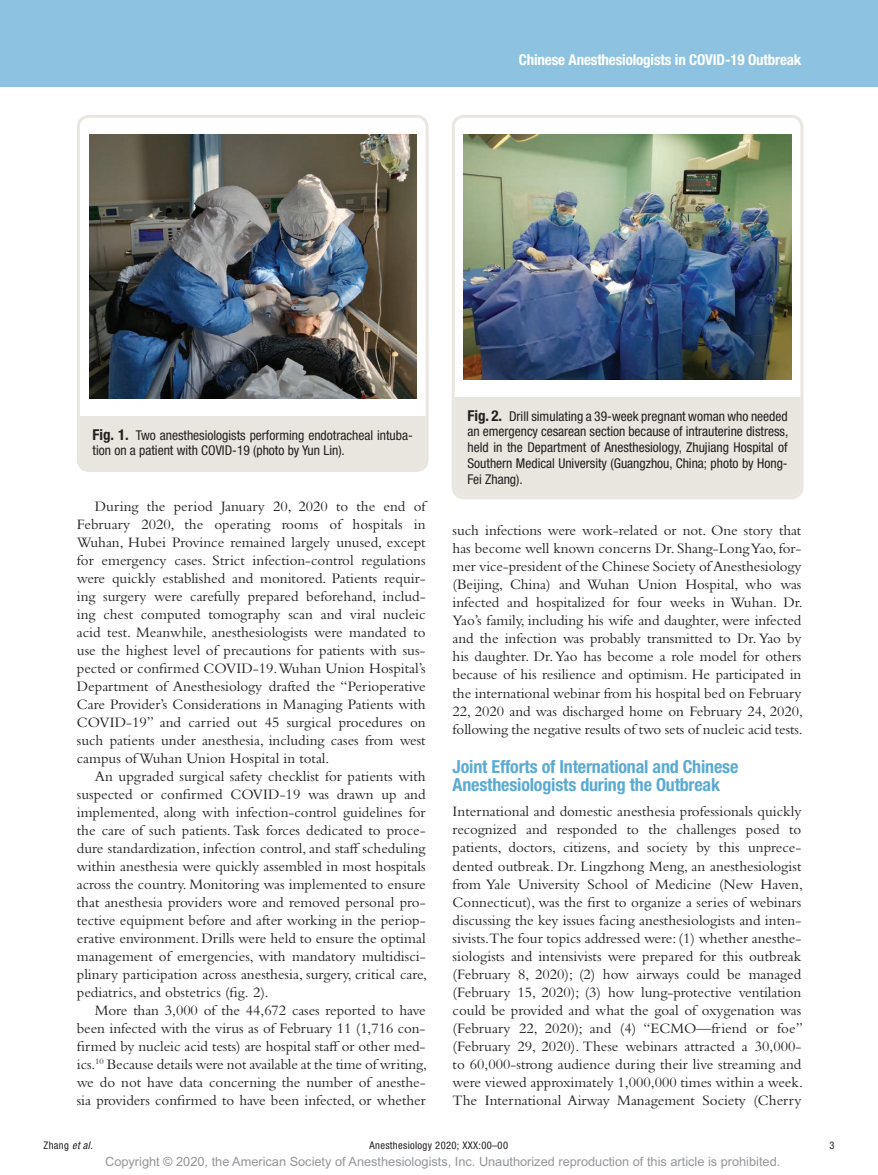
<style>
.page{position:relative;width:878px;height:1175px;background:#fff}
.page>*{position:absolute;margin:0;border:0;box-sizing:border-box;transform-origin:0 0}
.t1{font:700 condensed 18px/18px "Helvetica Neue LT Std";letter-spacing:-.01em;color:#5caad4}
.t2{font:15px/18px "Bembo Std";color:#231f20;text-align:justify}
.t3{font:700 condensed 15px "Helvetica Neue LT Std";letter-spacing:-.01em;color:#fff}
.t4{font:condensed 13.5px/15.8px "Helvetica Neue LT Std";color:#231f20}
.t5{font:12.75px "Arial MT Std";color:#939598}
.t6{font:condensed 10.5px "Helvetica Neue LT Std";letter-spacing:.03em;color:#231f20}
.s1{font-weight:700;font-size:15px}
.s2{font-style:italic}
</style>
<div class="page">
<div style="left:0;top:0;width:878px;height:86px;background:#8dc3e0"></div>
<img style="left:89px;top:134px;width:327px;height:265px">
<div style="left:80px;top:416px;width:345px;height:53px;background:#e9e6df"></div>
<div style="left:77px;top:115px;width:351px;height:357px;border:3px solid #e9e6df;border-radius:11px"></div>
<img style="left:464px;top:134px;width:327px;height:246px">
<div style="left:454px;top:397px;width:346px;height:99px;background:#e9e6df"></div>
<div style="left:451px;top:115px;width:352px;height:384px;border:3px solid #e9e6df;border-radius:11px"></div>
<p class="t3" style="left:519px;top:51px;width:284px">Chinese Anesthesiologists in COVID-19 Outbreak</p>
<p class="t4" style="left:93px;top:427px;width:322px"><span class="s1">Fig. 1.</span> Two anesthesiologists performing endotracheal intuba&shy;tion on a patient with COVID-19 (photo by Yun Lin).</p>
<p class="t2" style="left:77px;top:496px;width:350px;text-indent:18px">During the period January 20, 2020 to the end of February 2020, the operating rooms of hospitals in Wuhan, Hubei Province remained largely unused, except for emergency cases. Strict infection-control regulations were quickly established and monitored. Patients requir&shy;ing surgery were carefully prepared beforehand, includ&shy;ing chest computed tomography scan and viral nucleic acid test. Meanwhile, anesthesiologists were mandated to use the highest level of precautions for patients with sus&shy;pected or confirmed COVID-19. Wuhan Union Hospital’s Department of Anesthesiology drafted the “Perioperative Care Provider’s Considerations in Managing Patients with COVID-19” and carried out 45 surgical procedures on such patients under anesthesia, including cases from west campus of Wuhan Union Hospital in total.</p>
<p class="t2" style="left:77px;top:766px;width:352px;text-indent:18px">An upgraded surgical safety checklist for patients with suspected or confirmed COVID-19 was drawn up and implemented, along with infection-control guidelines for the care of such patients. Task forces dedicated to proce&shy;dure standardization, infection control, and staff scheduling within anesthesia were quickly assembled in most hospitals across the country. Monitoring was implemented to ensure that anesthesia providers wore and removed personal pro&shy;tective equipment before and after working in the periop&shy;erative environment. Drills were held to ensure the optimal management of emergencies, with mandatory multidisci&shy;plinary participation across anesthesia, surgery, critical care, pediatrics, and obstetrics (fig. 2).</p>
<p class="t2" style="left:77px;top:1000px;width:352px;text-indent:18px">More than 3,000 of the 44,672 cases reported to have been infected with the virus as of February 11 (1,716 con&shy;firmed by nucleic acid tests) are hospital staff or other med&shy;ics.<sup>10</sup> Because details were not available at the time of writing, we do not have data concerning the number of anesthe&shy;sia providers confirmed to have been infected, or whether</p>
<p class="t4" style="left:467px;top:408px;width:322px;text-align:justify"><span class="s1">Fig. 2.</span> Drill simulating a 39-week pregnant woman who needed an emergency cesarean section because of intrauterine distress, held in the Department of Anesthesiology, Zhujiang Hospital of Southern Medical University (Guangzhou, China; photo by Hong-Fei Zhang).</p>
<p class="t2" style="left:452px;top:521px;width:352px">such infections were work-related or not. One story that has become well known concerns Dr. Shang-Long Yao, for&shy;mer vice-president of the Chinese Society of Anesthesiology (Beijing, China) and Wuhan Union Hospital, who was infected and hospitalized for four weeks in Wuhan. Dr.<br>Yao’s family, including his wife and daughter, were infected and the infection was probably transmitted to Dr. Yao by his daughter. Dr. Yao has become a role model for others because of his resilience and optimism. He participated in the international webinar from his hospital bed on February 22, 2020 and was discharged home on February 24, 2020, following the negative results of two sets of nucleic acid tests.</p>
<p class="t1" style="left:452px;top:757px;width:287px">Joint Efforts of International and Chinese<br>Anesthesiologists during the Outbreak</p>
<p class="t2" style="left:452px;top:802px;width:352px">International and domestic anesthesia professionals quickly recognized and responded to the challenges posed to patients, doctors, citizens, and society by this unprece&shy;dented outbreak. Dr. Lingzhong Meng, an anesthesiologist from Yale University School of Medicine (New Haven, Connecticut), was the first to organize a series of webinars discussing the key issues facing anesthesiologists and inten&shy;sivists.The four topics addressed were: (1) whether anesthe&shy;siologists and intensivists were prepared for this outbreak (February 8, 2020); (2) how airways could be managed (February 15, 2020); (3) how lung-protective ventilation could be provided and what the goal of oxygenation was (February 22, 2020); and (4) “ECMO—friend or foe” (February 29, 2020). These webinars attracted a 30,000- to 60,000-strong audience during their live streaming and were viewed approximately 1,000,000 times within a week.<br>The International Airway Management Society (Cherry</p>
<p class="t6" style="left:43px;top:1139px;width:51px">Zhang <span class="s2">et al.</span></p>
<p class="t6" style="left:369px;top:1139px;width:140px">Anesthesiology 2020; XXX:00–00</p>
<p class="t6" style="left:829px;top:1139px;width:7px">3</p>
<p class="t5" style="left:105px;top:1154px;width:676px">Copyright © 2020, the American Society of Anesthesiologists, Inc. Unauthorized reproduction of this article is prohibited.</p>
</div>
